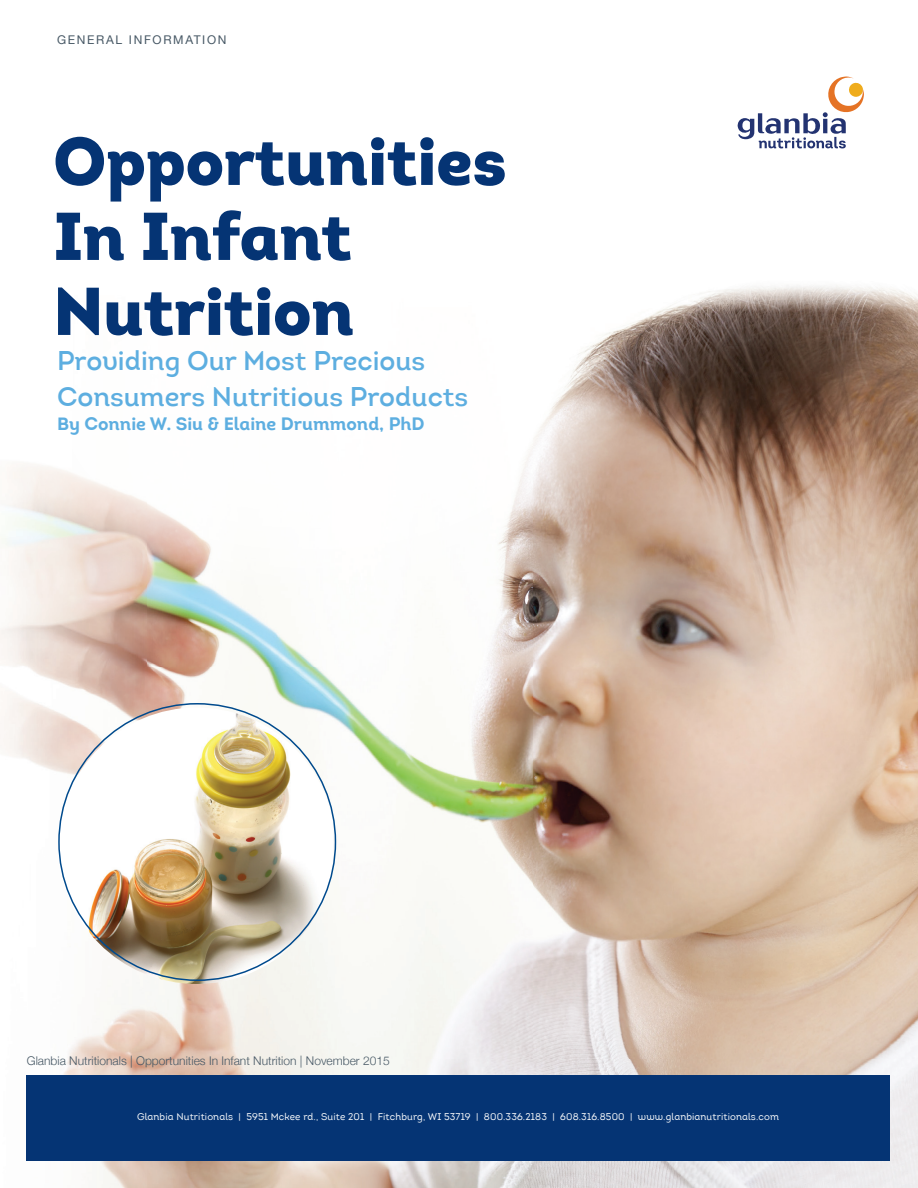
<style>
.page{position:relative;width:918px;height:1188px;background:#fff}
.page>*{position:absolute;margin:0;border:0;box-sizing:border-box;transform-origin:0 0}
.t1{font:67.5px/75px "Intro Black Alt";letter-spacing:-.01em;color:#053474}
.t2{font:27px/35.2px "Intro Regular Alt";color:#5daee0}
.t3{font:18px "Intro Bold Alt";color:#5daee0}
.t4{font:300 12px "Helvetica Neue";color:#475865}
.t5{font:12px "Helvetica Neue";letter-spacing:.14em;color:#475865}
.t6{font:9.75px "Intro Book Alt";letter-spacing:.015em;color:#fff}
</style>
<div class="page">
<img style="left:0;top:285px;width:918px;height:903px">
<svg style="left:0;top:285px;width:630px;height:311px"></svg>
<div style="left:26px;top:1075px;width:864px;height:86px;background:#053474"></div>
<svg style="left:738px;top:77px;width:126px;height:71px"></svg>
<img style="left:59px;top:708px;width:274px;height:276px">
<p class="t5" style="left:57px;top:31px;width:171px">GENERAL INFORMATION</p>
<p class="t1" style="left:53px;top:123px;width:456px">Opportunities<br>In Infant<br>Nutrition</p>
<p class="t2" style="left:57px;top:343px;width:413px">Providing Our Most Precious<br>Consumers Nutritious Products</p>
<p class="t3" style="left:57px;top:412px;width:369px">By Connie W. Siu &amp; Elaine Drummond, PhD</p>
<p class="t4" style="left:27px;top:1051px;width:364px">Glanbia Nutritionals | Opportunities In Infant Nutrition | November 2015</p>
<p class="t6" style="left:137px;top:1111px;width:644px">Glanbia Nutritionals | 5951 Mckee rd., Suite 201 | Fitchburg, WI 53719 | 800.336.2183 | 608.316.8500 | www.glanbianutritionals.com</p>
</div>
